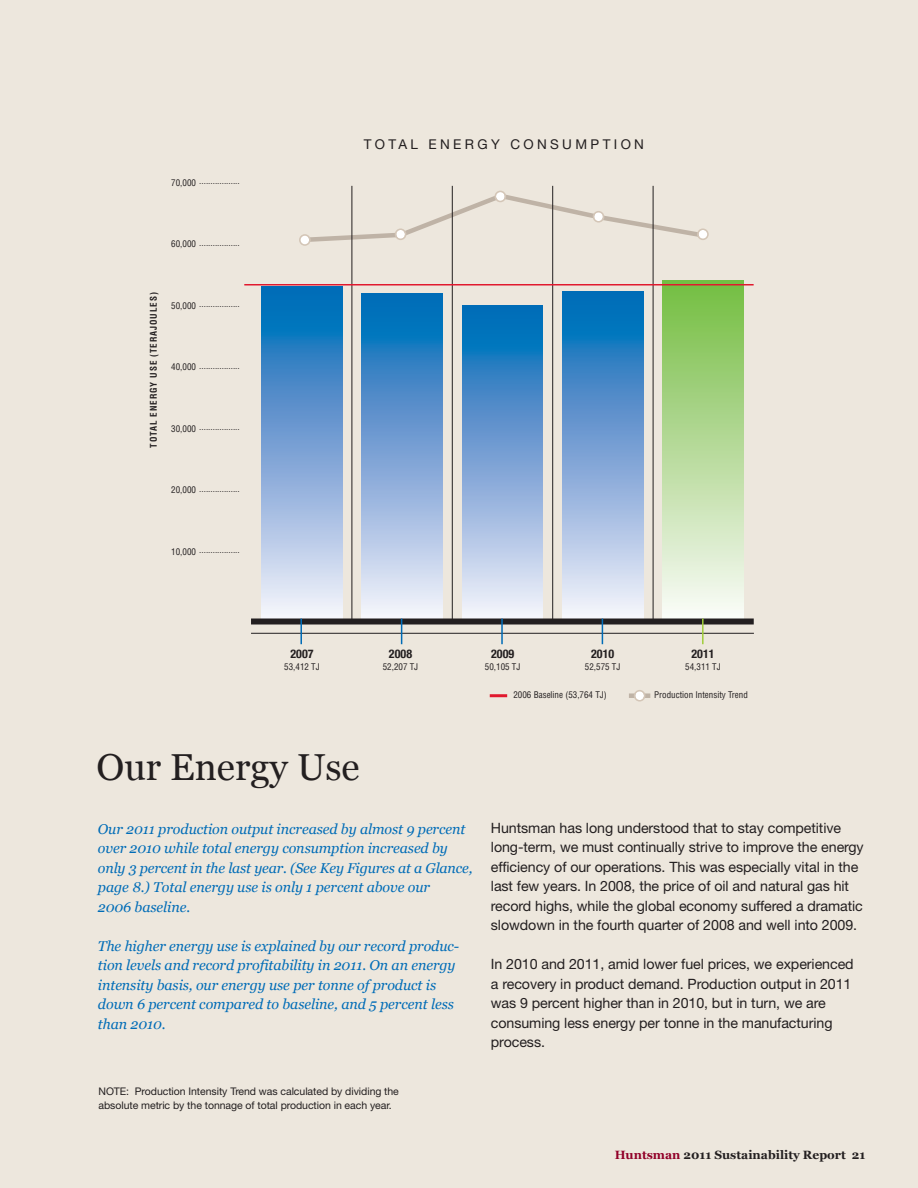
<style>
.page{position:relative;width:918px;height:1188px;background:#ede7dd}
.page>*{position:absolute;margin:0;border:0;box-sizing:border-box;transform-origin:0 0}
.t1{font:37.5px "Georgia";color:#231f20}
.t2{font:14.25px/19.5px "Helvetica Neue";letter-spacing:-.005em;color:#231f20}
.t3{font:italic 14.25px/19.5px "Georgia";letter-spacing:-.005em;color:#006cb7}
.t4{font:13.5px "Helvetica Neue";letter-spacing:.25em;color:#231f20}
.t5{font:700 12px "Georgia";color:#231f20}
.t6{font:700 condensed 12px "Helvetica Neue";letter-spacing:.005em;color:#231f20}
.t7{font:10.5px/13.5px "Helvetica Neue";letter-spacing:-.005em;color:#231f20}
.t8{font:condensed 9px "Helvetica";color:#231f20}
.t9{font:700 condensed 9px "Helvetica";letter-spacing:.1em;color:#231f20}
.s1{color:#910028}
</style>
<div class="page">
<svg style="left:261px;top:287px;width:81px;height:332px;background:#78a7d6"></svg>
<svg style="left:362px;top:293px;width:81px;height:326px;background:#78a7d6"></svg>
<svg style="left:462px;top:306px;width:81px;height:313px;background:#77a7d6"></svg>
<svg style="left:562px;top:292px;width:81px;height:327px;background:#78a7d6"></svg>
<div style="left:663px;top:281px;width:81px;height:338px;background:linear-gradient(to bottom,#73bc40,#fafaf7)"></div>
<hr style="left:352px;top:186px;width:1px;height:436px;background:#231f20">
<hr style="left:653px;top:186px;width:1px;height:436px;background:#231f20">
<hr style="left:552px;top:186px;width:1px;height:436px;background:#231f20">
<hr style="left:452px;top:186px;width:1px;height:436px;background:#231f20">
<svg style="left:299px;top:191px;width:410px;height:55px"></svg>
<div style="left:629px;top:693px;width:21px;height:5px;background:#bfb3a6"></div>
<hr style="left:490px;top:694px;width:17px;height:3px;background:#e1192e">
<svg style="left:634px;top:690px;width:11px;height:12px"></svg>
<hr style="left:251px;top:633px;width:503px;height:1px;background:#231f20">
<div style="left:251px;top:619px;width:503px;height:6px;background:#231f20"></div>
<hr style="left:300px;top:619px;width:2px;height:25px;background:#006cb7">
<svg style="left:401px;top:619px;width:1px;height:25px"></svg>
<hr style="left:501px;top:619px;width:2px;height:25px;background:#006cb7">
<svg style="left:602px;top:619px;width:1px;height:25px"></svg>
<hr style="left:702px;top:619px;width:2px;height:25px;background:#a1cd3a">
<hr style="left:244px;top:284px;width:510px;height:2px;background:#e1192e">
<p class="t8" style="left:171px;top:176px;width:70px">70,000 ..................</p>
<p class="t8" style="left:171px;top:237px;width:70px">60,000 ..................</p>
<p class="t9" style="left:148px;top:448px;width:157px;rotate:-90deg">TOTAL ENERGY USE (TERAJOULES)</p>
<p class="t8" style="left:171px;top:299px;width:70px">50,000 ..................</p>
<p class="t8" style="left:171px;top:360px;width:70px">40,000 ..................</p>
<p class="t8" style="left:171px;top:421px;width:70px">30,000 ..................</p>
<p class="t8" style="left:171px;top:483px;width:70px">20,000 ..................</p>
<p class="t8" style="left:171px;top:544px;width:70px">10,000 ..................</p>
<p class="t4" style="left:364px;top:136px;width:282px">TOTAL ENERGY CONSUMPTION</p>
<p class="t6" style="left:290px;top:646px;width:25px">2007</p>
<p class="t6" style="left:389px;top:646px;width:25px">2008</p>
<p class="t6" style="left:491px;top:646px;width:25px">2009</p>
<p class="t6" style="left:591px;top:646px;width:25px">2010</p>
<p class="t6" style="left:691px;top:646px;width:25px">2011</p>
<p class="t8" style="left:284px;top:661px;width:37px">53,412 TJ</p>
<p class="t8" style="left:383px;top:661px;width:37px">52,207 TJ</p>
<p class="t8" style="left:485px;top:661px;width:37px">50,105 TJ</p>
<p class="t8" style="left:585px;top:661px;width:37px">52,575 TJ</p>
<p class="t8" style="left:685px;top:661px;width:37px">54,311 TJ</p>
<p class="t8" style="left:513px;top:689px;width:95px">2006 Baseline (53,764 TJ)</p>
<p class="t8" style="left:654px;top:689px;width:95px">Production Intensity Trend</p>
<h1 class="t1" style="left:96px;top:745px;width:265px">Our Energy Use</h1>
<p class="t3" style="left:98px;top:819px;width:376px">Our 2011 production output increased by almost 9 percent over 2010 while total energy consumption increased by only 3 percent in the last year. (See Key Figures at a Glance, page 8.) Total energy use is only 1 percent above our<br>2006 baseline.</p>
<p class="t3" style="left:98px;top:936px;width:363px">The higher energy use is explained by our record produc&shy;tion levels and record profitability in 2011. On an energy intensity basis, our energy use per tonne of product is down 6 percent compared to baseline, and 5 percent less than 2010.</p>
<p class="t7" style="left:99px;top:1084px;width:302px">NOTE: Production Intensity Trend was calculated by dividing the absolute metric by the tonnage of total production in each year.</p>
<p class="t2" style="left:491px;top:818px;width:374px">Huntsman has long understood that to stay competitive long-term, we must continually strive to improve the energy efficiency of our operations. This was especially vital in the last few years. In 2008, the price of oil and natural gas hit record highs, while the global economy suffered a dramatic slowdown in the fourth quarter of 2008 and well into 2009.</p>
<p class="t2" style="left:491px;top:954px;width:364px">In 2010 and 2011, amid lower fuel prices, we experienced a recovery in product demand. Production output in 2011 was 9 percent higher than in 2010, but in turn, we are consuming less energy per tonne in the manufacturing process.</p>
<p class="t5" style="left:615px;top:1147px;width:252px"><span class="s1">Huntsman</span> 2011 Sustainability Report 21</p>
</div>
